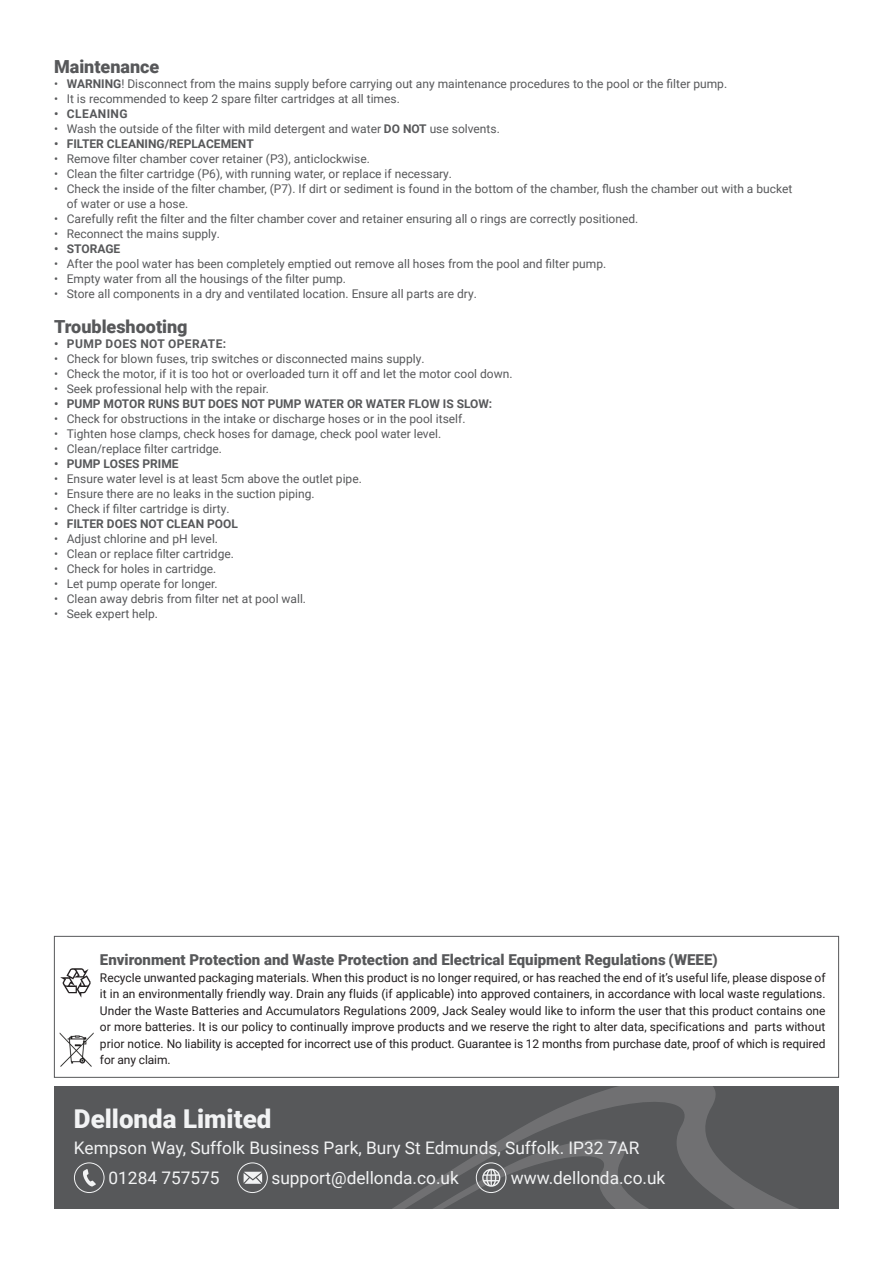
<style>
.page{position:relative;width:893px;height:1263px;background:#fff}
.page>*{position:absolute;margin:0;border:0;box-sizing:border-box;transform-origin:0 0}
.t1{font:900 25.95px "Roboto";color:#f2f3f4}
.Section_Header{font:900 18px "Roboto";color:#57585a}
.t2{font:17.25px/30.3px "Roboto";color:#f2f3f4}
.Section_Header-2{font:900 15px "Roboto";color:#57585a}
.t3{font:12px/15px "Roboto";color:#57585a}
.Weee_Regulation_Body{font:12px/16.5px "Roboto";letter-spacing:-.01em;color:#231f20;text-align:justify}
.t4{font:700 12px "Roboto";color:#57585a}
.t5{font:700 12px "Roboto";letter-spacing:.035em;color:#57585a}
.s1{font-weight:700}
</style>
<div class="page">
<div style="left:54px;top:1086px;width:784px;height:123px;background:#57585a"></div>
<svg style="left:519px;top:1086px;width:279px;height:123px"></svg>
<svg style="left:74px;top:1162px;width:31px;height:31px"></svg>
<svg style="left:237px;top:1162px;width:31px;height:31px"></svg>
<svg style="left:392px;top:1129px;width:330px;height:80px"></svg>
<div style="left:54px;top:936px;width:785px;height:142px;border:1px solid #57585a"></div>
<img style="left:60px;top:968px;width:31px;height:30px">
<img style="left:59px;top:1032px;width:35px;height:35px">
<p class="Section_Header" style="left:54px;top:54px;width:107px">Maintenance</p>
<p class="t3" style="left:54px;top:76px;width:675px">• <span class="s1">WARNING</span>! Disconnect from the mains supply before carrying out any maintenance procedures to the pool or the filter pump.</p>
<p class="t3" style="left:54px;top:91px;width:347px">• It is recommended to keep 2 spare filter cartridges at all times.</p>
<p class="t5" style="left:54px;top:105px;width:75px">• CLEANING</p>
<p class="t3" style="left:54px;top:121px;width:447px">• Wash the outside of the filter with mild detergent and water <span class="s1">DO NOT</span> use solvents.</p>
<p class="t4" style="left:54px;top:135px;width:201px">• FILTER CLEANING/REPLACEMENT</p>
<p class="t3" style="left:54px;top:151px;width:317px">• Remove filter chamber cover retainer (P3), anticlockwise.</p>
<p class="t3" style="left:54px;top:166px;width:400px">• Clean the filter cartridge (P6), with running water, or replace if necessary.</p>
<p class="t3" style="left:67px;top:181px;width:727px;text-indent:-13px">• Check the inside of the filter chamber, (P7). If dirt or sediment is found in the bottom of the chamber, flush the chamber out with a bucket of water or use a hose.</p>
<p class="t3" style="left:54px;top:211px;width:586px">• Carefully refit the filter and the filter chamber cover and retainer ensuring all o rings are correctly positioned.</p>
<p class="t3" style="left:54px;top:226px;width:168px">• Reconnect the mains supply.</p>
<p class="t4" style="left:54px;top:240px;width:68px">• STORAGE</p>
<p class="t3" style="left:54px;top:256px;width:554px">• After the pool water has been completely emptied out remove all hoses from the pool and filter pump.</p>
<p class="t3" style="left:54px;top:271px;width:294px">• Empty water from all the housings of the filter pump.</p>
<p class="t3" style="left:54px;top:286px;width:424px">• Store all components in a dry and ventilated location. Ensure all parts are dry.</p>
<p class="Section_Header" style="left:54px;top:314px;width:135px">Troubleshooting</p>
<p class="t5" style="left:54px;top:335px;width:173px">• PUMP DOES NOT OPERATE:</p>
<p class="t3" style="left:54px;top:351px;width:372px">• Check for blown fuses, trip switches or disconnected mains supply.</p>
<p class="t3" style="left:54px;top:366px;width:460px">• Check the motor, if it is too hot or overloaded turn it off and let the motor cool down.</p>
<p class="t3" style="left:54px;top:381px;width:216px">• Seek professional help with the repair.</p>
<p class="t4" style="left:54px;top:395px;width:440px">• PUMP MOTOR RUNS BUT DOES NOT PUMP WATER OR WATER FLOW IS SLOW:</p>
<p class="t3" style="left:54px;top:411px;width:413px">• Check for obstructions in the intake or discharge hoses or in the pool itself.</p>
<p class="t3" style="left:54px;top:426px;width:389px">• Tighten hose clamps, check hoses for damage, check pool water level.</p>
<p class="t3" style="left:54px;top:441px;width:170px">• Clean/replace filter cartridge.</p>
<p class="t4" style="left:54px;top:455px;width:126px">• PUMP LOSES PRIME</p>
<p class="t3" style="left:54px;top:471px;width:309px">• Ensure water level is at least 5cm above the outlet pipe.</p>
<p class="t3" style="left:54px;top:486px;width:262px">• Ensure there are no leaks in the suction piping.</p>
<p class="t3" style="left:54px;top:501px;width:177px">• Check if filter cartridge is dirty.</p>
<p class="t4" style="left:54px;top:515px;width:185px">• FILTER DOES NOT CLEAN POOL</p>
<p class="t3" style="left:54px;top:531px;width:166px">• Adjust chlorine and pH level.</p>
<p class="t3" style="left:54px;top:546px;width:181px">• Clean or replace filter cartridge.</p>
<p class="t3" style="left:54px;top:561px;width:164px">• Check for holes in cartridge.</p>
<p class="t3" style="left:54px;top:576px;width:165px">• Let pump operate for longer.</p>
<p class="t3" style="left:54px;top:591px;width:254px">• Clean away debris from filter net at pool wall.</p>
<p class="t3" style="left:54px;top:606px;width:106px">• Seek expert help.</p>
<p class="Section_Header-2" style="left:100px;top:949px;width:619px">Environment Protection and Waste Protection and Electrical Equipment Regulations (WEEE)</p>
<p class="Weee_Regulation_Body" style="left:100px;top:969px;width:727px">Recycle unwanted packaging materials. When this product is no longer required, or has reached the end of it’s useful life, please dispose of it in an environmentally friendly way. Drain any fluids (if applicable) into approved containers, in accordance with local waste regulations.<br>Under the Waste Batteries and Accumulators Regulations 2009, Jack Sealey would like to inform the user that this product contains one or more batteries. It is our policy to continually improve products and we reserve the right to alter data, specifications and parts without prior notice. No liability is accepted for incorrect use of this product. Guarantee is 12 months from purchase date, proof of which is required for any claim.</p>
<p class="t1" style="left:74px;top:1100px;width:199px">Dellonda Limited</p>
<p class="t2" style="left:108px;top:1132px;width:532px;text-indent:-35px">Kempson Way, Suffolk Business Park, Bury St Edmunds, Suffolk. IP32 7AR<br>01284 757575</p>
<p class="t2" style="left:271px;top:1162px;width:189px">support@dellonda.co.uk</p>
<p class="t2" style="left:511px;top:1162px;width:156px">www.dellonda.co.uk</p>
</div>
